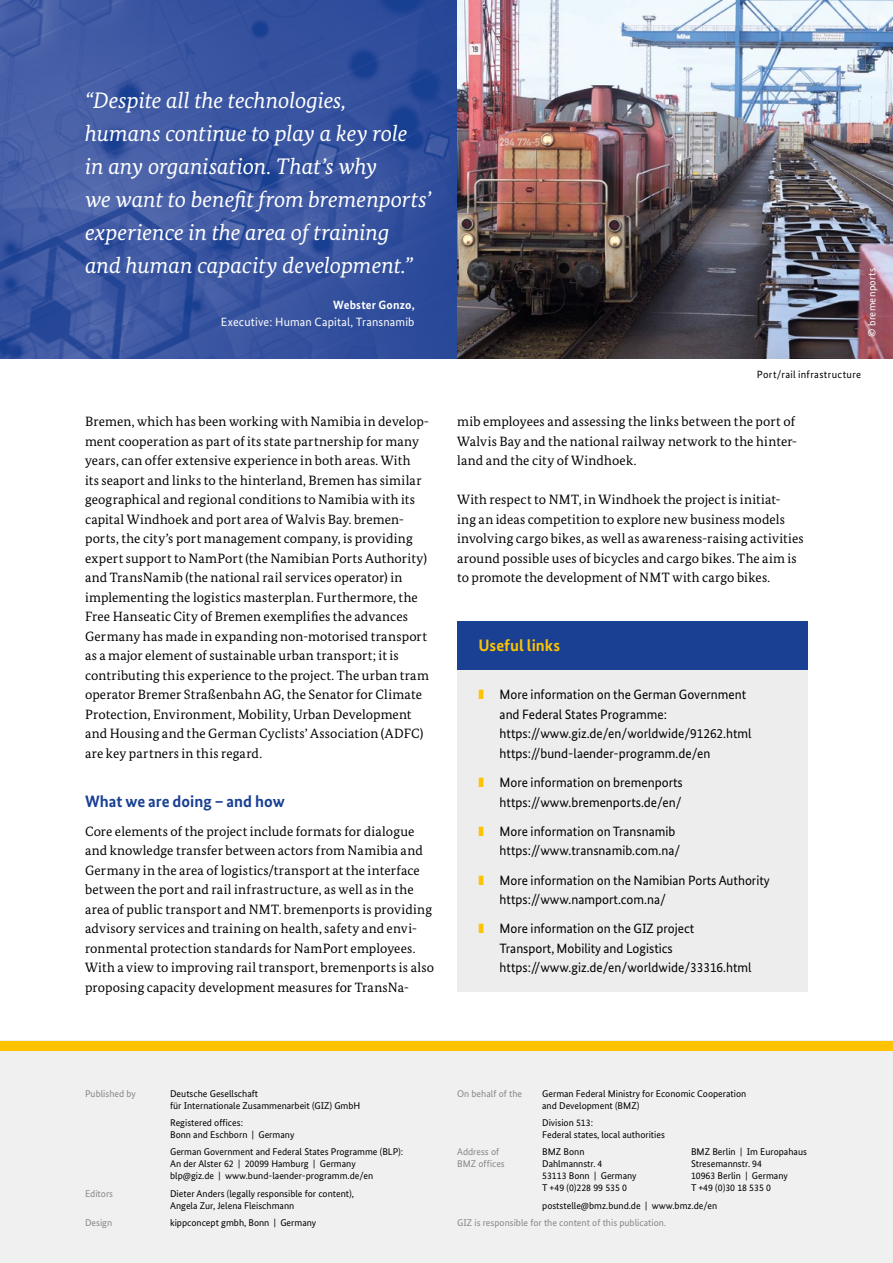
<style>
.page{position:relative;width:893px;height:1263px;background:#fff}
.page>*{position:absolute;margin:0;border:0;box-sizing:border-box;transform-origin:0 0}
.zitat{font:italic 22.5px/33px "Bundes Serif";letter-spacing:-.005em;color:#fff}
.Head_zw{font:700 16.5px "Bundes Sans";letter-spacing:.005em;color:#194093}
.Head_zw-2{font:700 16.5px "Bundes Sans";letter-spacing:.005em;color:#fdc300}
.lauftext{font:13.5px/19.5px "Bundes Serif";letter-spacing:.01em;color:#000}
.t1{font:13.5px/19.5px "Bundes Sans";color:#000}
.zitat_quelle{font:12px/16.5px "Bundes Sans";letter-spacing:.015em;color:#fff;text-align:right}
.bildnachweis{font:10.5px "Bundes Sans";letter-spacing:.03em;color:#000}
.bildnachweis-2{font:10.5px "Bundes Sans";letter-spacing:.03em;color:#fff}
._03_impressum_grau{font:9.75px/12px "Bundes Sans";color:#000}
._03_impressum_grau-2{font:9.75px "Bundes Sans";color:#878787}
.s1{font-weight:700}
.s2{color:#fdc300}
</style>
<div class="page">
<img style="left:0;top:0;width:457px;height:358px">
<img style="left:457px;top:0;width:436px;height:358px">
<div style="left:457px;top:621px;width:351px;height:49px;background:#194093"></div>
<div style="left:457px;top:670px;width:351px;height:322px;background:#ededed"></div>
<div style="left:0;top:1041px;width:893px;height:222px;background:#f0f0f0"></div>
<div style="left:0;top:1041px;width:893px;height:9px;background:#fdc300"></div>
<p class="zitat" style="left:85px;top:84px;width:347px">“Despite all the technologies,<br>humans continue to play a key role in any organisation. That’s why<br>we want to benefit from bremenports’ experience in the area of training and human capacity development.”</p>
<p class="zitat_quelle" style="left:221px;top:297px;width:195px"><span class="s1">Webster Gonzo,<br></span>Executive: Human Capital, Transnamib</p>
<p class="lauftext" style="left:85px;top:412px;width:346px">Bremen, which has been working with Namibia in develop&shy;ment cooperation as part of its state partnership for many years, can offer extensive experience in both areas. With<br>its seaport and links to the hinterland, Bremen has similar geographical and regional conditions to Namibia with its capital Windhoek and port area of Walvis Bay. bremen&shy;ports, the city’s port management company, is providing expert support to NamPort (the Namibian Ports Authority) and TransNamib (the national rail services operator) in implementing the logistics masterplan. Furthermore, the Free Hanseatic City of Bremen exemplifies the advances Germany has made in expanding non-motorised transport as a major element of sustainable urban transport; it is contributing this experience to the project. The urban tram operator Bremer Straßenbahn AG, the Senator for Climate Protection, Environment, Mobility, Urban Development and Housing and the German Cyclists’ Association (ADFC) are key partners in this regard.</p>
<p class="Head_zw" style="left:85px;top:791px;width:201px">What we are doing – and how</p>
<p class="lauftext" style="left:85px;top:821px;width:351px">Core elements of the project include formats for dialogue and knowledge transfer between actors from Namibia and Germany in the area of logistics/transport at the interface between the port and rail infrastructure, as well as in the area of public transport and NMT. bremenports is providing advisory services and training on health, safety and envi&shy;ronmental protection standards for NamPort employees.<br>With a view to improving rail transport, bremenports is also proposing capacity development measures for TransNa-</p>
<p class="bildnachweis-2" style="left:866px;top:337px;width:71px;rotate:-90deg">© bremenports</p>
<p class="bildnachweis" style="left:757px;top:368px;width:106px">Port/rail infrastructure</p>
<p class="lauftext" style="left:457px;top:412px;width:342px">mib employees and assessing the links between the port of<br>Walvis Bay and the national railway network to the hinter&shy;land and the city of Windhoek.</p>
<p class="lauftext" style="left:457px;top:490px;width:348px">With respect to NMT, in Windhoek the project is initiat-<br>ing an ideas competition to explore new business models involving cargo bikes, as well as awareness-raising activities around possible uses of bicycles and cargo bikes. The aim is to promote the development of NMT with cargo bikes.</p>
<p class="Head_zw-2" style="left:478px;top:635px;width:83px">Useful links</p>
<p class="t1" style="left:500px;top:685px;width:253px;text-indent:-21px"><span class="s2">❚</span> More information on the German Government and Federal States Programme: https://www.giz.de/en/worldwide/91262.html https://bund-laender-programm.de/en</p>
<p class="t1" style="left:478px;top:773px;width:206px;text-align:right"><span class="s2">❚</span> More information on bremenports https://www.bremenports.de/en/</p>
<p class="t1" style="left:500px;top:821px;width:182px;text-indent:-21px"><span class="s2">❚</span> More information on Transnamib https://www.transnamib.com.na/</p>
<p class="t1" style="left:500px;top:870px;width:272px;text-indent:-21px"><span class="s2">❚</span> More information on the Namibian Ports Authority https://www.namport.com.na/</p>
<p class="t1" style="left:500px;top:919px;width:253px;text-indent:-21px"><span class="s2">❚</span> More information on the GIZ project<br>Transport, Mobility and Logistics https://www.giz.de/en/worldwide/33316.html</p>
<p class="_03_impressum_grau-2" style="left:85px;top:1088px;width:52px">Published by</p>
<p class="_03_impressum_grau" style="left:170px;top:1087px;width:192px">Deutsche Gesellschaft<br>für Internationale Zusammenarbeit (GIZ) GmbH</p>
<p class="_03_impressum_grau" style="left:170px;top:1117px;width:126px">Registered offices:<br>Bonn and Eschborn | Germany</p>
<p class="_03_impressum_grau" style="left:170px;top:1146px;width:235px">German Government and Federal States Programme (BLP):<br>An der Alster 62 | 20099 Hamburg | Germany<br>blp@giz.de | www.bund-laender-programm.de/en</p>
<p class="_03_impressum_grau-2" style="left:85px;top:1187px;width:30px">Editors</p>
<p class="_03_impressum_grau" style="left:170px;top:1187px;width:185px">Dieter Anders (legally responsible for content),<br>Angela Zur, Jelena Fleischmann</p>
<p class="_03_impressum_grau-2" style="left:85px;top:1216px;width:29px">Design</p>
<p class="_03_impressum_grau" style="left:170px;top:1216px;width:148px">kippconcept gmbh, Bonn | Germany</p>
<p class="_03_impressum_grau-2" style="left:457px;top:1088px;width:67px">On behalf of the</p>
<p class="_03_impressum_grau" style="left:542px;top:1087px;width:206px">German Federal Ministry for Economic Cooperation and Development (BMZ)</p>
<p class="_03_impressum_grau" style="left:542px;top:1117px;width:124px">Division 513:<br>Federal states, local authorities</p>
<p class="_03_impressum_grau-2" style="left:457px;top:1146px;width:44px">Address of</p>
<p class="_03_impressum_grau" style="left:542px;top:1146px;width:44px">BMZ Bonn</p>
<p class="_03_impressum_grau" style="left:691px;top:1146px;width:117px">BMZ Berlin | Im Europahaus</p>
<p class="_03_impressum_grau-2" style="left:457px;top:1158px;width:49px">BMZ offices</p>
<p class="_03_impressum_grau" style="left:542px;top:1158px;width:62px">Dahlmannstr. 4</p>
<p class="_03_impressum_grau" style="left:691px;top:1158px;width:72px">Stresemannstr. 94</p>
<p class="_03_impressum_grau" style="left:542px;top:1170px;width:96px">53113 Bonn | Germany</p>
<p class="_03_impressum_grau" style="left:691px;top:1170px;width:98px">10963 Berlin | Germany</p>
<p class="_03_impressum_grau" style="left:542px;top:1182px;width:86px">T +49 (0)228 99 535 0</p>
<p class="_03_impressum_grau" style="left:691px;top:1182px;width:81px">T +49 (0)30 18 535 0</p>
<p class="_03_impressum_grau" style="left:542px;top:1199px;width:177px">poststelle@bmz.bund.de | www.bmz.de/en</p>
<p class="_03_impressum_grau-2" style="left:457px;top:1216px;width:210px">GIZ is responsible for the content of this publication.</p>
</div>
